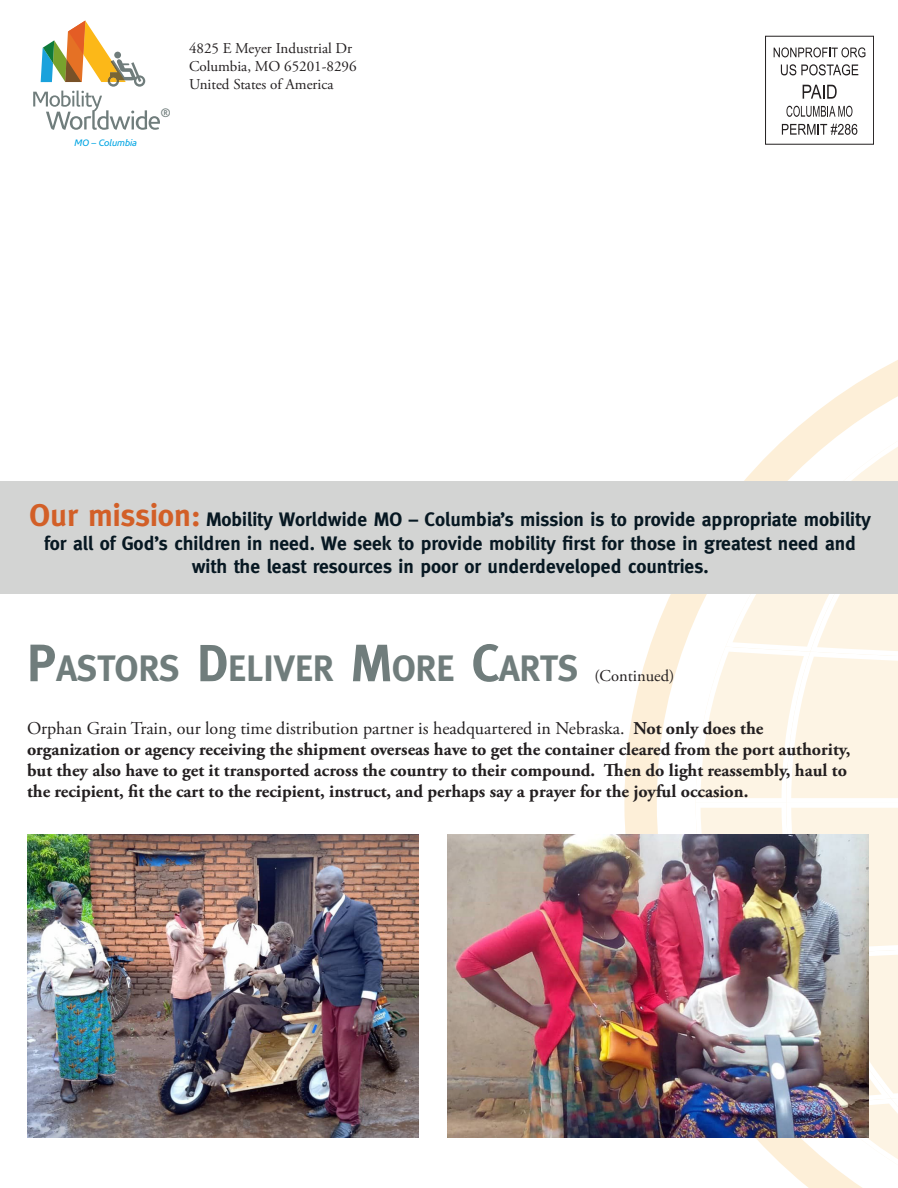
<style>
.page{position:relative;width:898px;height:1188px;background:#fff}
.page>*{position:absolute;margin:0;border:0;box-sizing:border-box;transform-origin:0 0}
.t1{font:700 36.75px "Meta";color:#707d7c}
.t2{font:700 19.5px/23.4px "Meta";color:#071822;text-align:center}
.t3{font:700 18px/21px "Adobe Garamond Pro";color:#231f20}
.t4{font:16.5px "Adobe Garamond Pro";color:#231f20}
.t5{font:15px/18px "Adobe Garamond Pro";color:#231f20}
.t6{font:italic 12.45px "Corisande";color:#707d7c}
.t7{font:italic 9.45px "Corisande";color:#00a5e3}
.s1{font-size:31.5px;color:#d25f27}
.s2{font-size:52.5px}
.s3{font-weight:400}
</style>
<div class="page">
<svg style="left:624px;top:360px;width:274px;height:475px"></svg>
<svg style="left:696px;top:379px;width:202px;height:809px"></svg>
<div style="left:0;top:482px;width:898px;height:112px;background:#d3d4d3"></div>
<div style="left:765px;top:36px;width:109px;height:109px;border:1px solid #231f20"></div>
<svg style="left:773px;top:47px;width:92px;height:10px"></svg>
<svg style="left:781px;top:64px;width:77px;height:11px"></svg>
<svg style="left:802px;top:85px;width:34px;height:14px"></svg>
<svg style="left:786px;top:106px;width:66px;height:11px"></svg>
<svg style="left:782px;top:124px;width:75px;height:11px"></svg>
<svg style="left:33px;top:21px;width:127px;height:109px"></svg>
<img style="left:27px;top:835px;width:392px;height:303px">
<img style="left:447px;top:835px;width:421px;height:303px">
<p class="t7" style="left:75px;top:137px;width:64px">MO – Columbia</p>
<p class="t6" style="left:161px;top:106px;width:11px">®</p>
<p class="t5" style="left:189px;top:40px;width:169px">4825 E Meyer Industrial Dr<br>Columbia, MO 65201-8296<br>United States of America</p>
<p class="t2" style="left:30px;top:508px;width:843px"><span class="s1">Our mission:</span> Mobility Worldwide MO – Columbia’s mission is to provide appropriate mobility for all of God’s children in need. We seek to provide mobility first for those in greatest need and with the least resources in poor or underdeveloped countries.</p>
<h1 class="t1" style="left:27px;top:647px;width:553px"><span class="s2">P</span>ASTORS <span class="s2">D</span>ELIVER <span class="s2">M</span>ORE <span class="s2">C</span>ARTS</h1>
<p class="t4" style="left:594px;top:666px;width:82px">(Continued)</p>
<p class="t3" style="left:27px;top:718px;width:825px"><span class="s3">Orphan Grain Train, our long time distribution partner is headquartered in Nebraska.</span> Not only does the organization or agency receiving the shipment overseas have to get the container cleared from the port authority, but they also have to get it transported across the country to their compound. Then do light reassembly, haul to the recipient, fit the cart to the recipient, instruct, and perhaps say a prayer for the joyful occasion.</p>
</div>
